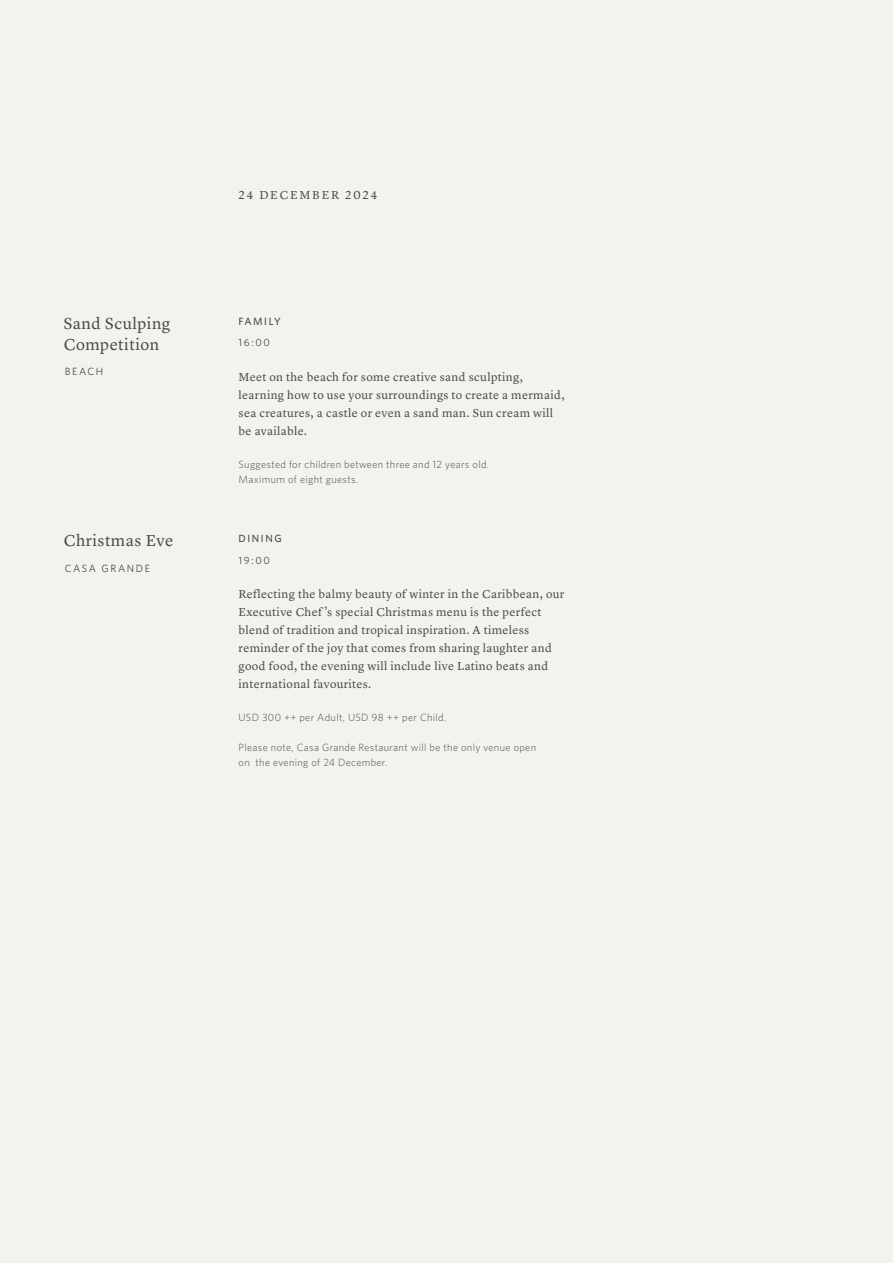
<style>
.page{position:relative;width:893px;height:1263px;background:#f4f2ef}
.page>*{position:absolute;margin:0;border:0;box-sizing:border-box;transform-origin:0 0}
.t1{font:16.5px/21px "Lyon Text Aman Regular";letter-spacing:.03em;color:#4a4a49}
.t2{font:12px/18px "Lyon Text Aman Regular";letter-spacing:.03em;color:#4a4a49}
.t3{font:12px "Lyon Text Aman Regular";letter-spacing:.15em;color:#4a4a49}
.t4{font:300 10.5px/15px "Whitney";letter-spacing:.03em;color:#4a4a49}
.t5{font:10.5px "Whitney";letter-spacing:.15em;color:#4a4a49}
.t6{font:500 10.5px "Whitney";letter-spacing:.15em;color:#4a4a49}
</style>
<div class="page">
<p class="t3" style="left:239px;top:186px;width:140px">24 DECEMBER 2024</p>
<h1 class="t1" style="left:64px;top:311px;width:108px">Sand Sculping<br>Competition</h1>
<p class="t6" style="left:239px;top:314px;width:44px">FAMILY</p>
<p class="t5" style="left:239px;top:335px;width:33px">16:00</p>
<p class="t5" style="left:65px;top:364px;width:40px">BEACH</p>
<p class="t2" style="left:239px;top:367px;width:327px">Meet on the beach for some creative sand sculpting, learning how to use your surroundings to create a mermaid, sea creatures, a castle or even a sand man. Sun cream will be available.</p>
<p class="t4" style="left:239px;top:456px;width:252px">Suggested for children between three and 12 years old.<br>Maximum of eight guests.</p>
<h1 class="t1" style="left:64px;top:529px;width:111px">Christmas Eve</h1>
<p class="t6" style="left:239px;top:531px;width:45px">DINING</p>
<p class="t5" style="left:65px;top:561px;width:87px">CASA GRANDE</p>
<p class="t5" style="left:239px;top:553px;width:33px">19:00</p>
<p class="t2" style="left:239px;top:584px;width:327px">Reflecting the balmy beauty of winter in the Caribbean, our Executive Chef ’s special Christmas menu is the perfect blend of tradition and tropical inspiration. A timeless reminder of the joy that comes from sharing laughter and good food, the evening will include live Latino beats and international favourites.</p>
<p class="t4" style="left:239px;top:710px;width:209px">USD 300 ++ per Adult, USD 98 ++ per Child.</p>
<p class="t4" style="left:239px;top:740px;width:299px">Please note, Casa Grande Restaurant will be the only venue open on the evening of 24 December.</p>
</div>
